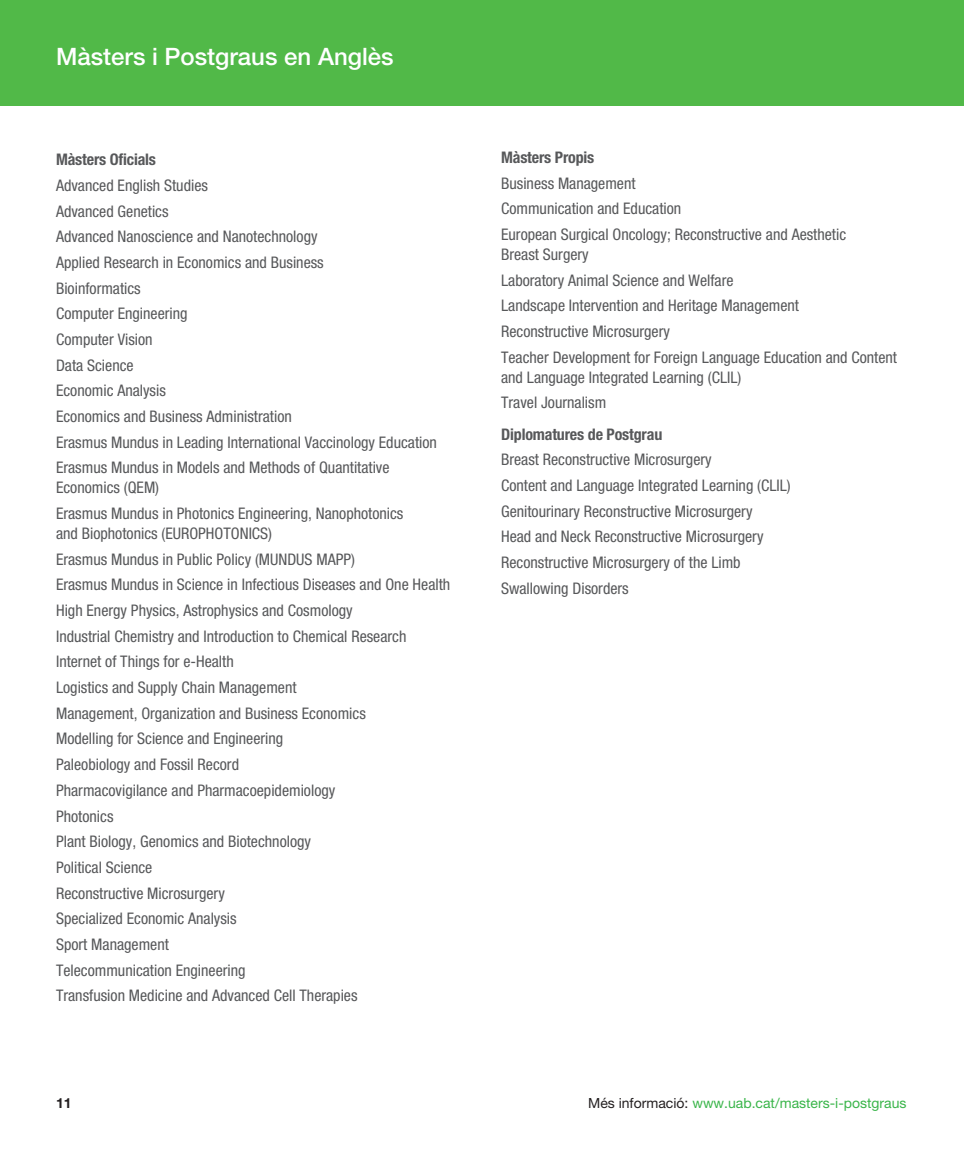
<style>
.page{position:relative;width:964px;height:1163px;background:#fff}
.page>*{position:absolute;margin:0;border:0;box-sizing:border-box;transform-origin:0 0}
.t1{font:500 24px "Helvetica Neue";color:#fff}
.t2{font:condensed 16px/25.6px "Helvetica Neue LT Std";color:#57585a}
.t3{font:700 condensed 16px "Helvetica Neue";letter-spacing:-.01em;color:#57585a}
.t4{font:14px "Helvetica Neue";color:#3ab54a}
.t5{font:700 14px "Helvetica Neue";color:#231f20}
.s1{color:#231f20}
</style>
<div class="page">
<div style="left:0;top:0;width:964px;height:105px;background:#51b948"></div>
<h1 class="t1" style="left:56px;top:48px;width:339px">Màsters i Postgraus en Anglès</h1>
<p class="t3" style="left:56px;top:154px;width:102px">Màsters Oficials</p>
<p class="t2" style="left:56px;top:174px;width:382px">Advanced English Studies<br>Advanced Genetics<br>Advanced Nanoscience and Nanotechnology<br>Applied Research in Economics and Business<br>Bioinformatics<br>Computer Engineering<br>Computer Vision<br>Data Science<br>Economic Analysis<br>Economics and Business Administration<br>Erasmus Mundus in Leading International Vaccinology Education<br>Erasmus Mundus in Models and Methods of Quantitative</p>
<p class="t2" style="left:56px;top:476px;width:349px">Economics (QEM)<br>Erasmus Mundus in Photonics Engineering, Nanophotonics</p>
<p class="t2" style="left:56px;top:522px;width:396px">and Biophotonics (EUROPHOTONICS)<br>Erasmus Mundus in Public Policy (MUNDUS MAPP)<br>Erasmus Mundus in Science in Infectious Diseases and One Health High Energy Physics, Astrophysics and Cosmology<br>Industrial Chemistry and Introduction to Chemical Research Internet of Things for e-Health<br>Logistics and Supply Chain Management<br>Management, Organization and Business Economics<br>Modelling for Science and Engineering<br>Paleobiology and Fossil Record<br>Pharmacovigilance and Pharmacoepidemiology<br>Photonics<br>Plant Biology, Genomics and Biotechnology<br>Political Science<br>Reconstructive Microsurgery<br>Specialized Economic Analysis<br>Sport Management<br>Telecommunication Engineering<br>Transfusion Medicine and Advanced Cell Therapies</p>
<p class="t3" style="left:501px;top:151px;width:95px">Màsters Propis</p>
<p class="t2" style="left:501px;top:171px;width:346px">Business Management<br>Communication and Education<br>European Surgical Oncology; Reconstructive and Aesthetic</p>
<p class="t2" style="left:501px;top:243px;width:397px">Breast Surgery<br>Laboratory Animal Science and Welfare<br>Landscape Intervention and Heritage Management<br>Reconstructive Microsurgery<br>Teacher Development for Foreign Language Education and Content</p>
<p class="t2" style="left:501px;top:365px;width:242px">and Language Integrated Learning (CLIL)<br>Travel Journalism</p>
<p class="t3" style="left:501px;top:428px;width:163px">Diplomatures de Postgrau</p>
<p class="t2" style="left:501px;top:448px;width:291px">Breast Reconstructive Microsurgery<br>Content and Language Integrated Learning (CLIL)<br>Genitourinary Reconstructive Microsurgery<br>Head and Neck Reconstructive Microsurgery Reconstructive Microsurgery of the Limb Swallowing Disorders</p>
<p class="t5" style="left:56px;top:1098px;width:17px">11</p>
<p class="t4" style="left:588px;top:1098px;width:320px"><span class="s1">Més informació:</span> www.uab.cat/masters-i-postgraus</p>
</div>
